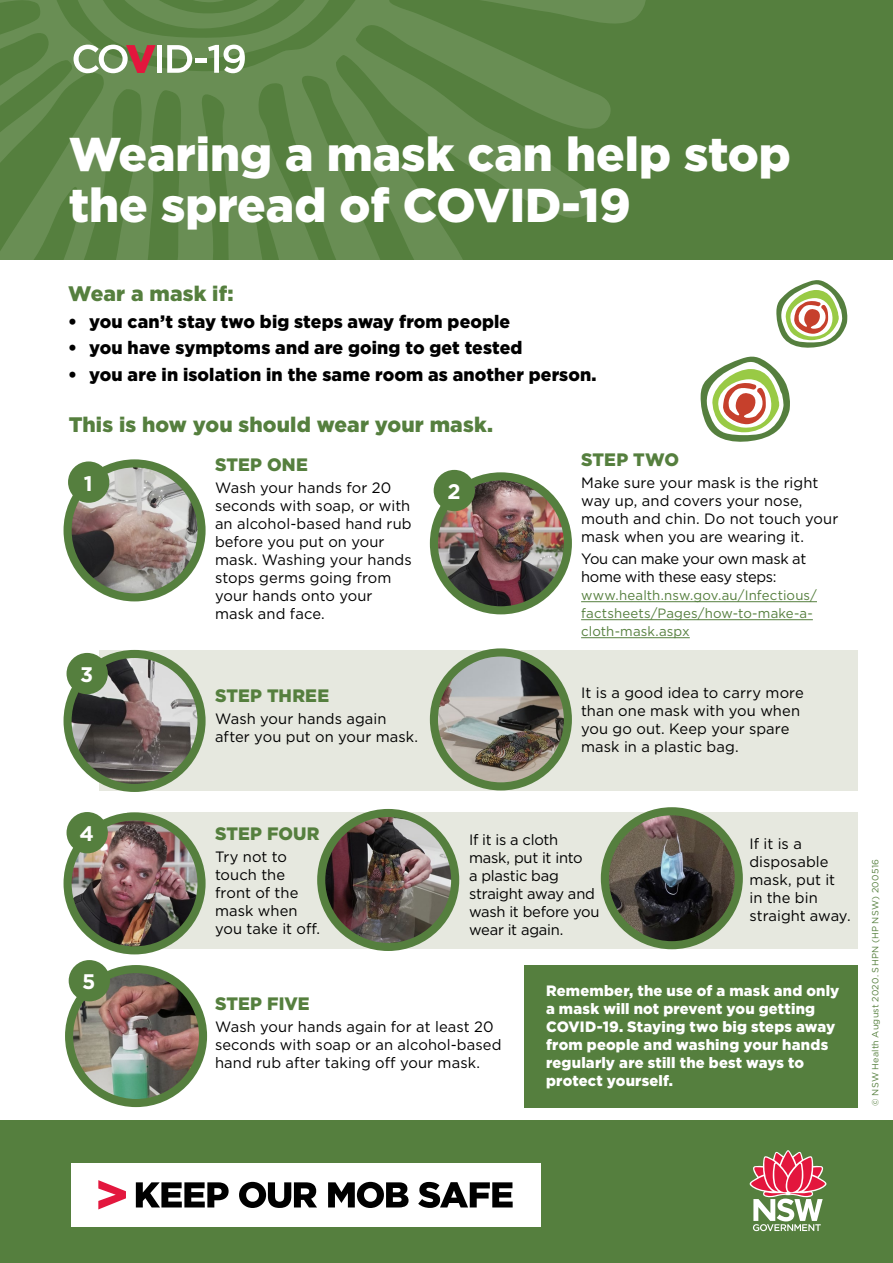
<style>
.page{position:relative;width:893px;height:1263px;background:#fff}
.page>*{position:absolute;margin:0;border:0;box-sizing:border-box;transform-origin:0 0}
.t1{font:900 47.4px/51px "Gotham";color:#fff}
.t2{font:700 21.15px "Gotham";color:#fff}
.t3{font:900 21px "Gotham";letter-spacing:.005em;color:#557f3e}
.t4{font:900 18px "Gotham";letter-spacing:.005em;color:#000}
.t5{font:900 18px "Gotham";letter-spacing:.005em;color:#557f3e}
.t6{font:15px/18px "Gotham";letter-spacing:.005em;color:#000}
.t7{font:900 15px/18px "Gotham";letter-spacing:.015em;color:#fff}
.t8{font:15px/18px "Gotham";letter-spacing:-.015em;color:#000}
.t9{font:15px/18px "Gotham";letter-spacing:-.025em;color:#000}
.t10{font:13.5px/18px "Gotham";letter-spacing:.01em;color:#557f3e}
.t11{font:9px "Gotham";letter-spacing:.02em;color:#557f3e}
</style>
<div class="page">
<div style="left:0;top:0;width:893px;height:259px;background:#557f3e"></div>
<svg style="left:0;top:0;width:646px;height:259px"></svg>
<svg style="left:59px;top:0;width:291px;height:73px"></svg>
<img style="left:68px;top:463px;width:134px;height:134px;border-radius:67px">
<div style="left:64px;top:459px;width:142px;height:142px;border:8px solid #557f3e;border-radius:50%"></div>
<div style="left:99px;top:650px;width:759px;height:140px;background:#e6e8df"></div>
<div style="left:128px;top:812px;width:730px;height:137px;background:#e6e8df"></div>
<img style="left:68px;top:654px;width:134px;height:134px;border-radius:67px">
<div style="left:64px;top:650px;width:142px;height:142px;border:8px solid #557f3e;border-radius:50%"></div>
<img style="left:68px;top:816px;width:134px;height:134px;border-radius:67px">
<div style="left:64px;top:812px;width:142px;height:142px;border:8px solid #557f3e;border-radius:50%"></div>
<div style="left:0;top:1120px;width:893px;height:143px;background:#557f3e"></div>
<div style="left:71px;top:1163px;width:470px;height:63px;background:#fff"></div>
<svg style="left:98px;top:1180px;width:28px;height:29px"></svg>
<svg style="left:136px;top:1182px;width:93px;height:25px"></svg>
<svg style="left:239px;top:1182px;width:78px;height:26px"></svg>
<svg style="left:328px;top:1182px;width:81px;height:26px"></svg>
<svg style="left:418px;top:1182px;width:95px;height:26px"></svg>
<svg style="left:750px;top:1150px;width:76px;height:81px"></svg>
<img style="left:321px;top:814px;width:134px;height:133px">
<div style="left:317px;top:809px;width:142px;height:142px;border:8px solid #557f3e;border-radius:50%"></div>
<img style="left:434px;top:476px;width:134px;height:134px;border-radius:67px">
<div style="left:430px;top:472px;width:142px;height:142px;border:8px solid #557f3e;border-radius:50%"></div>
<img style="left:434px;top:652px;width:134px;height:134px;border-radius:67px">
<div style="left:430px;top:648px;width:142px;height:142px;border:8px solid #557f3e;border-radius:50%"></div>
<img style="left:605px;top:811px;width:134px;height:134px;border-radius:67px">
<div style="left:601px;top:807px;width:142px;height:142px;border:8px solid #557f3e;border-radius:50%"></div>
<img style="left:69px;top:971px;width:134px;height:132px">
<div style="left:65px;top:965px;width:142px;height:142px;border:8px solid #557f3e;border-radius:50%"></div>
<hr style="left:581px;top:601px;width:236px;height:1px;background:#557f3e">
<hr style="left:581px;top:619px;width:232px;height:1px;background:#557f3e">
<hr style="left:581px;top:637px;width:109px;height:1px;background:#557f3e">
<div style="left:524px;top:965px;width:334px;height:142px;background:#557f3e"></div>
<div style="left:68px;top:461px;width:41px;height:42px;background:#557f3e;border-radius:50%"></div>
<div style="left:67px;top:653px;width:41px;height:41px;background:#557f3e;border-radius:50%"></div>
<div style="left:67px;top:812px;width:41px;height:41px;background:#557f3e;border-radius:50%"></div>
<div style="left:434px;top:470px;width:41px;height:41px;background:#557f3e;border-radius:50%"></div>
<div style="left:69px;top:960px;width:41px;height:41px;background:#557f3e;border-radius:50%"></div>
<svg style="left:701px;top:357px;width:89px;height:85px"></svg>
<svg style="left:776px;top:280px;width:71px;height:68px"></svg>
<h1 class="t1" style="left:69px;top:128px;width:724px">Wearing a mask can help stop the spread of COVID-19</h1>
<h3 class="t3" style="left:68px;top:279px;width:167px">Wear a mask if:</h3>
<p class="t4" style="left:68px;top:309px;width:444px">• you can’t stay two big steps away from people</p>
<p class="t4" style="left:68px;top:335px;width:456px">• you have symptoms and are going to get tested</p>
<p class="t4" style="left:68px;top:362px;width:530px">• you are in isolation in the same room as another person.</p>
<h3 class="t3" style="left:69px;top:410px;width:426px">This is how you should wear your mask.</h3>
<h2 class="t2" style="left:84px;top:469px;width:10px">1</h2>
<h2 class="t2" style="left:80px;top:660px;width:15px">3</h2>
<p class="t5" style="left:215px;top:452px;width:94px">STEP ONE</p>
<p class="t6" style="left:215px;top:478px;width:198px">Wash your hands for 20 seconds with soap, or with an alcohol-based hand rub before you put on your mask. Washing your hands stops germs going from your hands onto your mask and face.</p>
<p class="t5" style="left:215px;top:683px;width:116px">STEP THREE</p>
<p class="t6" style="left:215px;top:709px;width:205px">Wash your hands again after you put on your mask.</p>
<h2 class="t2" style="left:447px;top:477px;width:15px">2</h2>
<p class="t5" style="left:581px;top:447px;width:99px">STEP TWO</p>
<p class="t6" style="left:581px;top:473px;width:259px">Make sure your mask is the right way up, and covers your nose, mouth and chin. Do not touch your mask when you are wearing it.</p>
<p class="t9" style="left:581px;top:550px;width:227px">You can make your own mask at home with these easy steps:</p>
<p class="t10" style="left:581px;top:586px;width:237px">www.health.nsw.gov.au/Infectious/ factsheets/Pages/how-to-make-a&shy;cloth-mask.aspx</p>
<p class="t6" style="left:581px;top:683px;width:224px">It is a good idea to carry more than one mask with you when you go out. Keep your spare mask in a plastic bag.</p>
<h2 class="t2" style="left:80px;top:820px;width:16px">4</h2>
<h2 class="t2" style="left:82px;top:968px;width:15px">5</h2>
<p class="t5" style="left:215px;top:821px;width:106px">STEP FOUR</p>
<p class="t6" style="left:215px;top:847px;width:107px">Try not to touch the front of the mask when you take it off.</p>
<p class="t8" style="left:469px;top:830px;width:132px">If it is a cloth mask, put it into<br>a plastic bag straight away and wash it before you wear it again.</p>
<p class="t6" style="left:749px;top:834px;width:103px">If it is a disposable mask, put it in the bin straight away.</p>
<p class="t5" style="left:215px;top:991px;width:96px">STEP FIVE</p>
<p class="t6" style="left:215px;top:1018px;width:288px">Wash your hands again for at least 20 seconds with soap or an alcohol-based hand rub after taking off your mask.</p>
<p class="t7" style="left:546px;top:981px;width:295px">Remember, the use of a mask and only a mask will not prevent you getting<br>COVID-19. Staying two big steps away from people and washing your hands regularly are still the best ways to protect yourself.</p>
<p class="t11" style="left:870px;top:1106px;width:248px;rotate:-90deg">© NSW Health August 2020. SHPN (HP NSW) 200516</p>
</div>
